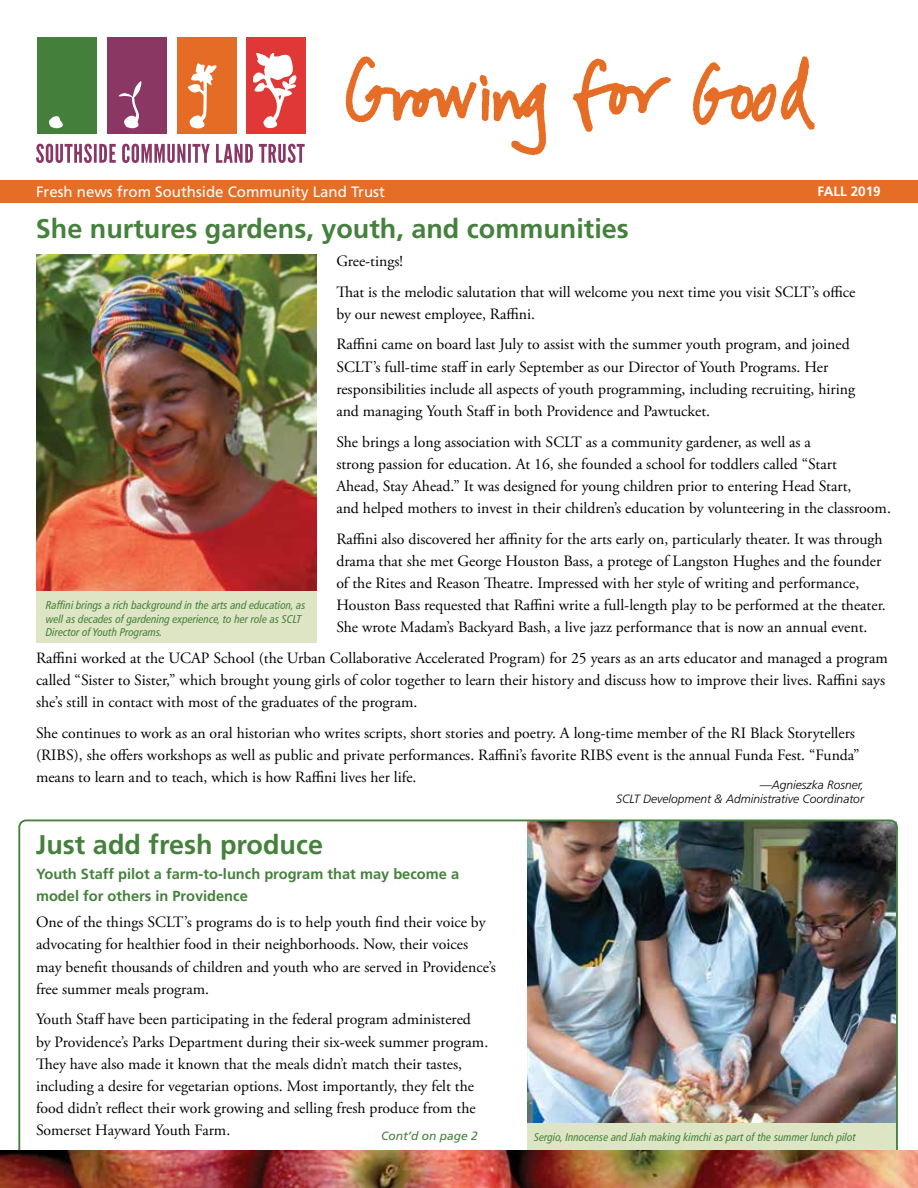
<style>
.page{position:relative;width:918px;height:1188px;background:#fff}
.page>*{position:absolute;margin:0;border:0;box-sizing:border-box;transform-origin:0 0}
.t1{font:700 27px "Frutiger LT Pro";color:#45813c}
.t2{font:15.75px/22.2px "Adobe Garamond Pro";color:#000}
.t3{font:15px "Frutiger LT Pro";color:#fff}
.t4{font:700 14.7px/22.2px "Frutiger LT Pro";color:#45813c}
.t5{font:700 13.5px "Frutiger LT Pro";color:#fff}
.t6{font:italic 300 12px/14.4px "Frutiger LT Pro";color:#000;text-align:right}
.t7{font:italic 12px "Frutiger LT Pro";color:#45813c}
.t8{font:italic condensed 11.25px/13.5px "Frutiger LT Pro";color:#45813c}
</style>
<div class="page">
<img style="left:18px;top:820px;width:880px;height:330px">
<div style="left:0;top:180px;width:918px;height:22px;background:#e66d25"></div>
<svg style="left:573px;top:58px;width:98px;height:74px"></svg>
<svg style="left:693px;top:56px;width:122px;height:74px"></svg>
<svg style="left:346px;top:56px;width:201px;height:99px"></svg>
<div style="left:107px;top:37px;width:60px;height:96px;background:#8a3764"></div>
<div style="left:177px;top:37px;width:60px;height:96px;background:#e56c25"></div>
<div style="left:246px;top:37px;width:60px;height:96px;background:#e03836"></div>
<div style="left:37px;top:37px;width:59px;height:97px;background:#457f3c"></div>
<svg style="left:49px;top:116px;width:14px;height:12px"></svg>
<svg style="left:188px;top:63px;width:29px;height:66px"></svg>
<svg style="left:118px;top:81px;width:24px;height:47px"></svg>
<svg style="left:253px;top:53px;width:44px;height:75px"></svg>
<svg style="left:36px;top:144px;width:269px;height:19px"></svg>
<img style="left:37px;top:255px;width:279px;height:337px">
<div style="left:36px;top:592px;width:280px;height:51px;background:#dee5c4"></div>
<img style="left:0;top:1150px;width:918px;height:38px">
<p class="t3" style="left:36px;top:183px;width:350px">Fresh news from Southside Community Land Trust</p>
<p class="t5" style="left:817px;top:183px;width:65px">FALL 2019</p>
<h1 class="t1" style="left:36px;top:212px;width:595px">She nurtures gardens, youth, and communities</h1>
<p class="t2" style="left:336px;top:246px;width:521px;line-height:30.8px">Gree-tings!<br>That is the melodic salutation that will welcome you next time you visit SCLT’s office</p>
<p class="t2" style="left:336px;top:299px;width:515px;line-height:30.8px">by our newest employee, Raffini.<br>Raffini came on board last July to assist with the summer youth program, and joined</p>
<p class="t2" style="left:336px;top:356px;width:520px">SCLT’s full-time staff in early September as our Director of Youth Programs. Her responsibilities include all aspects of youth programming, including recruiting, hiring and managing Youth Staff in both Providence and Pawtucket.</p>
<p class="t2" style="left:336px;top:431px;width:556px">She brings a long association with SCLT as a community gardener, as well as a<br>strong passion for education. At 16, she founded a school for toddlers called “Start<br>Ahead, Stay Ahead.” It was designed for young children prior to entering Head Start,<br>and helped mothers to invest in their children’s education by volunteering in the classroom.</p>
<p class="t2" style="left:336px;top:528px;width:551px">Raffini also discovered her affinity for the arts early on, particularly theater. It was through drama that she met George Houston Bass, a protege of Langston Hughes and the founder of the Rites and Reason Theatre. Impressed with her style of writing and performance, Houston Bass requested that Raffini write a full-length play to be performed at the theater.<br>She wrote Madam’s Backyard Bash, a live jazz performance that is now an annual event.</p>
<p class="t2" style="left:36px;top:647px;width:853px">Raffini worked at the UCAP School (the Urban Collaborative Accelerated Program) for 25 years as an arts educator and managed a program called “Sister to Sister,” which brought young girls of color together to learn their history and discuss how to improve their lives. Raffini says she’s still in contact with most of the graduates of the program.</p>
<p class="t2" style="left:36px;top:722px;width:825px">She continues to work as an oral historian who writes scripts, short stories and poetry. A long-time member of the RI Black Storytellers (RIBS), she offers workshops as well as public and private performances. Raffini’s favorite RIBS event is the annual Funda Fest. “Funda” means to learn and to teach, which is how Raffini lives her life.</p>
<p class="t8" style="left:46px;top:599px;width:261px">Raffini brings a rich background in the arts and education, as well as decades of gardening experience, to her role as SCLT<br>Director of Youth Programs.</p>
<p class="t6" style="left:616px;top:778px;width:249px">—Agnieszka Rosner,<br>SCLT Development &amp; Administrative Coordinator</p>
<h1 class="t1" style="left:36px;top:829px;width:289px">Just add fresh produce</h1>
<p class="t4" style="left:36px;top:863px;width:425px">Youth Staff pilot a farm-to-lunch program that may become a model for others in Providence</p>
<p class="t2" style="left:36px;top:912px;width:462px">One of the things SCLT’s programs do is to help youth find their voice by advocating for healthier food in their neighborhoods. Now, their voices may benefit thousands of children and youth who are served in Providence’s free summer meals program.</p>
<p class="t2" style="left:36px;top:1009px;width:454px">Youth Staff have been participating in the federal program administered by Providence’s Parks Department during their six-week summer program.<br>They have also made it known that the meals didn’t match their tastes, including a desire for vegetarian options. Most importantly, they felt the food didn’t reflect their work growing and selling fresh produce from the Somerset Hayward Youth Farm.</p>
<p class="t7" style="left:381px;top:1129px;width:98px">Cont’d on page 2</p>
<p class="t8" style="left:534px;top:1131px;width:323px">Sergio, Innocense and Jiah making kimchi as part of the summer lunch pilot</p>
</div>
